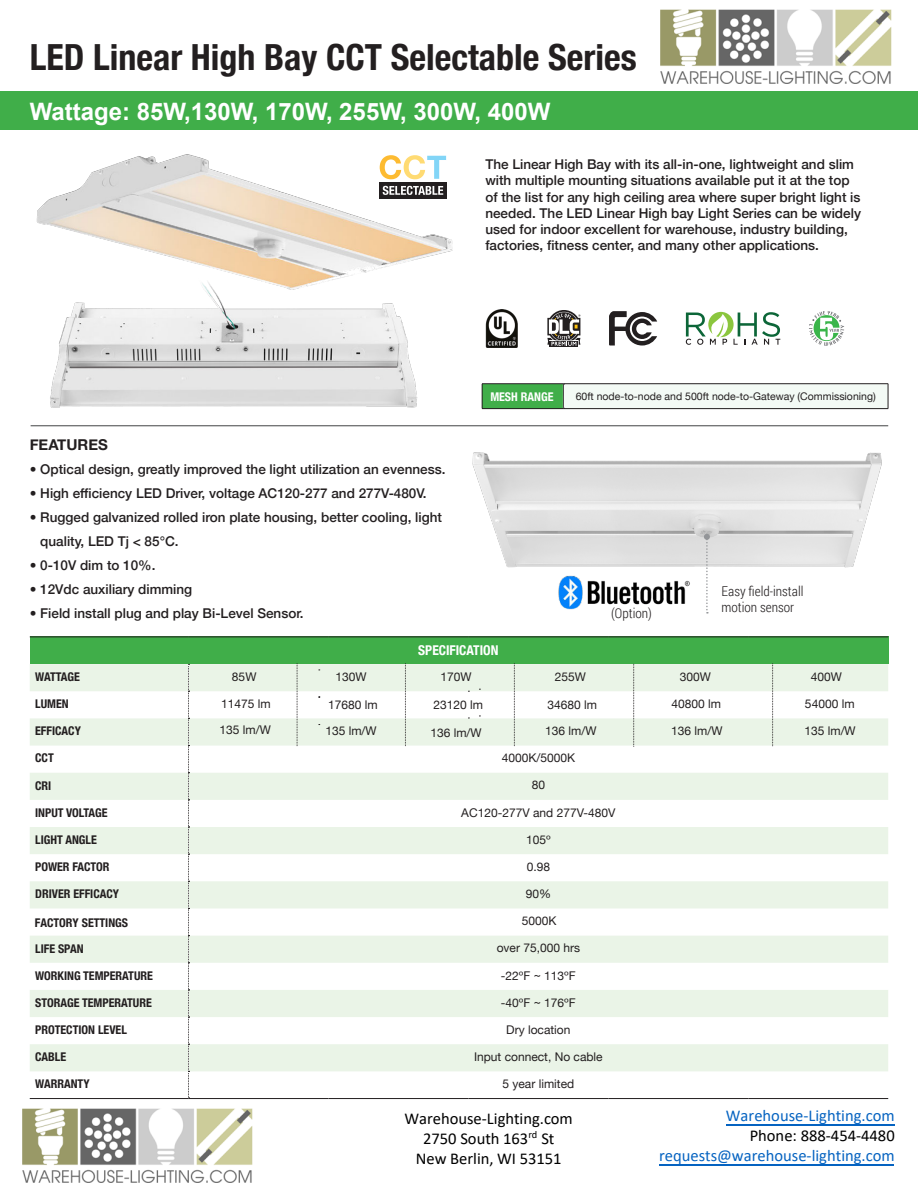
<style>
.page{position:relative;width:918px;height:1188px;background:#fff}
.page>*{position:absolute;margin:0;border:0;box-sizing:border-box;transform-origin:0 0}
.t1{font:700 condensed 36px "Helvetica Neue";color:#231f20}
.t2{font:700 24px "Arial";color:#fff}
.t3{font:16.5px/20.1px "Calibri";color:#000;text-align:center}
.t4{font:16.5px "Calibri";color:#0563c1}
.t5{font:700 15px "Helvetica Neue";color:#231f20}
.t6{font:500 13.5px/16.2px "Helvetica Neue";color:#231f20}
.t7{font:300 13.5px/16.2px "Roboto Condensed";color:#231f20}
.t8{font:700 condensed 13.5px "Helvetica Neue";color:#fff}
.t9{font:12px/26.2px "Helvetica Neue";color:#231f20}
.t10{font:700 condensed 12px "Helvetica Neue";color:#231f20}
.t11{font:700 condensed 12px "Helvetica Neue";color:#fff}
.t12{font:10.5px "Helvetica Neue";color:#231f20}
</style>
<div class="page">
<img style="left:50px;top:293px;width:368px;height:115px">
<img style="left:472px;top:452px;width:410px;height:116px">
<div style="left:0;top:91px;width:918px;height:38px;background:#40ae49"></div>
<svg style="left:686px;top:312px;width:94px;height:33px"></svg>
<svg style="left:809px;top:311px;width:35px;height:35px"></svg>
<div style="left:550px;top:341px;width:28px;height:6px;background:#231f20"></div>
<svg style="left:547px;top:310px;width:33px;height:36px"></svg>
<svg style="left:609px;top:311px;width:48px;height:35px"></svg>
<hr style="left:31px;top:425px;width:857px;height:1px;background:#57585a">
<img style="left:485px;top:309px;width:33px;height:39px">
<div style="left:30px;top:637px;width:858px;height:27px;background:#40ae49"></div>
<svg style="left:30px;top:664px;width:858px;height:407px;fill:#eaf4e7"></svg>
<svg style="left:188px;top:664px;width:2px;height:434px"></svg>
<hr style="left:30px;top:1098px;width:159px;height:1px;background:#231f20">
<hr style="left:189px;top:1098px;width:139px;height:1px;background:#231f20">
<hr style="left:328px;top:1098px;width:140px;height:1px;background:#231f20">
<hr style="left:468px;top:1098px;width:140px;height:1px;background:#231f20">
<hr style="left:608px;top:1098px;width:140px;height:1px;background:#231f20">
<hr style="left:748px;top:1098px;width:140px;height:1px;background:#231f20">
<hr style="left:30px;top:637px;width:159px;height:1px;background:#231f20">
<hr style="left:189px;top:637px;width:139px;height:1px;background:#231f20">
<hr style="left:328px;top:637px;width:140px;height:1px;background:#231f20">
<hr style="left:468px;top:637px;width:140px;height:1px;background:#231f20">
<hr style="left:608px;top:637px;width:140px;height:1px;background:#231f20">
<hr style="left:748px;top:637px;width:140px;height:1px;background:#231f20">
<svg style="left:704px;top:534px;width:6px;height:80px"></svg>
<img style="left:36px;top:154px;width:417px;height:139px">
<div style="left:482px;top:384px;width:81px;height:25px;background:#40ae49"></div>
<div style="left:563px;top:384px;width:325px;height:25px;background:#f3faf5"></div>
<hr style="left:563px;top:383px;width:325px;height:1px;background:#231f20">
<svg style="left:888px;top:384px;width:1px;height:24px"></svg>
<hr style="left:563px;top:408px;width:325px;height:1px;background:#231f20">
<hr style="left:482px;top:383px;width:81px;height:1px;background:#231f20">
<svg style="left:482px;top:384px;width:1px;height:24px"></svg>
<hr style="left:482px;top:408px;width:81px;height:1px;background:#231f20">
<svg style="left:563px;top:384px;width:1px;height:25px"></svg>
<img style="left:558px;top:575px;width:132px;height:35px">
<div style="left:379px;top:182px;width:67px;height:17px;background:#231f20"></div>
<svg style="left:380px;top:155px;width:66px;height:24px"></svg>
<svg style="left:383px;top:186px;width:60px;height:9px"></svg>
<svg style="left:772px;top:664px;width:1px;height:82px"></svg>
<svg style="left:297px;top:664px;width:1px;height:82px"></svg>
<svg style="left:405px;top:664px;width:1px;height:82px"></svg>
<svg style="left:514px;top:664px;width:1px;height:82px"></svg>
<svg style="left:633px;top:664px;width:1px;height:82px"></svg>
<img style="left:661px;top:9px;width:231px;height:74px">
<img style="left:22px;top:1108px;width:231px;height:74px">
<hr style="left:659px;top:1164px;width:235px;height:1px;background:#0563c1">
<hr style="left:726px;top:1124px;width:168px;height:1px;background:#0563c1">
<p class="t1" style="left:30px;top:27px;width:608px">LED Linear High Bay CCT Selectable Series</p>
<p class="t2" style="left:30px;top:100px;width:522px">Wattage: 85W,130W, 170W, 255W, 300W, 400W</p>
<p class="t6" style="left:485px;top:155px;width:377px">The Linear High Bay with its all-in-one, lightweight and slim with multiple mounting situations available put it at the top of the list for any high ceiling area where super bright light is needed. The LED Linear High bay Light Series can be widely used for indoor excellent for warehouse, industry building, factories, fitness center, and many other applications.</p>
<p class="t5" style="left:30px;top:433px;width:80px">FEATURES</p>
<p class="t6" style="left:30px;top:460px;width:417px">• Optical design, greatly improved the light utilization an evenness.</p>
<p class="t6" style="left:30px;top:484px;width:398px">• High efficiency LED Driver, voltage AC120-277 and 277V-480V.</p>
<p class="t6" style="left:40px;top:504px;width:403px;line-height:24px;text-indent:-11px">• Rugged galvanized rolled iron plate housing, better cooling, light quality, LED Tj &lt; 85℃.</p>
<p class="t6" style="left:30px;top:556px;width:127px">• 0-10V dim to 10%.</p>
<p class="t6" style="left:30px;top:580px;width:164px">• 12Vdc auxiliary dimming</p>
<p class="t6" style="left:30px;top:604px;width:275px">• Field install plug and play Bi-Level Sensor.</p>
<p class="t11" style="left:490px;top:387px;width:65px">MESH RANGE</p>
<p class="t12" style="left:576px;top:388px;width:302px">60ft node-to-node and 500ft node-to-Gateway (Commissioning)</p>
<p class="t7" style="left:611px;top:605px;width:42px">(Option)</p>
<p class="t7" style="left:722px;top:582px;width:83px">Easy field-install motion sensor</p>
<p class="t8" style="left:418px;top:639px;width:82px">SPECIFICATION</p>
<p class="t10" style="left:35px;top:667px;width:46px">WATTAGE</p>
<p class="t9" style="left:336px;top:664px;width:33px">130W</p>
<p class="t9" style="left:441px;top:664px;width:33px">170W</p>
<p class="t9" style="left:555px;top:664px;width:33px">255W</p>
<p class="t9" style="left:680px;top:664px;width:33px">300W</p>
<p class="t9" style="left:811px;top:664px;width:33px">400W</p>
<p class="t10" style="left:35px;top:694px;width:35px">LUMEN</p>
<p class="t9" style="left:328px;top:692px;width:51px">17680 lm</p>
<p class="t9" style="left:434px;top:692px;width:51px">23120 lm</p>
<p class="t9" style="left:547px;top:692px;width:51px">34680 lm</p>
<p class="t9" style="left:672px;top:691px;width:51px">40800 lm</p>
<p class="t9" style="left:805px;top:691px;width:51px">54000 lm</p>
<p class="t10" style="left:35px;top:721px;width:47px">EFFICACY</p>
<p class="t9" style="left:325px;top:718px;width:53px">135 lm/W</p>
<p class="t9" style="left:430px;top:720px;width:53px">136 lm/W</p>
<p class="t9" style="left:545px;top:718px;width:53px">136 lm/W</p>
<p class="t9" style="left:671px;top:718px;width:53px">136 lm/W</p>
<p class="t9" style="left:804px;top:718px;width:53px">135 lm/W</p>
<p class="t10" style="left:35px;top:748px;width:20px">CCT</p>
<p class="t9" style="left:502px;top:746px;width:75px">4000K/5000K</p>
<p class="t10" style="left:35px;top:775px;width:18px">CRI</p>
<p class="t9" style="left:532px;top:773px;width:15px">80</p>
<p class="t10" style="left:35px;top:803px;width:74px">INPUT VOLTAGE</p>
<p class="t9" style="left:461px;top:800px;width:156px">AC120-277V and 277V-480V</p>
<p class="t10" style="left:35px;top:830px;width:63px">LIGHT ANGLE</p>
<p class="t9" style="left:526px;top:827px;width:26px">105º</p>
<p class="t10" style="left:35px;top:857px;width:76px">POWER FACTOR</p>
<p class="t9" style="left:527px;top:854px;width:25px">0.98</p>
<p class="t10" style="left:35px;top:884px;width:85px">DRIVER EFFICACY</p>
<p class="t9" style="left:526px;top:881px;width:27px">90%</p>
<p class="t9" style="left:522px;top:909px;width:36px">5000K</p>
<p class="t10" style="left:35px;top:938px;width:50px">LIFE SPAN</p>
<p class="t9" style="left:497px;top:936px;width:85px">over 75,000 hrs</p>
<p class="t10" style="left:35px;top:965px;width:119px">WORKING TEMPERATURE</p>
<p class="t9" style="left:501px;top:963px;width:76px">-22ºF ~ 113ºF</p>
<p class="t10" style="left:35px;top:993px;width:118px">STORAGE TEMPERATURE</p>
<p class="t9" style="left:501px;top:990px;width:76px">-40ºF ~ 176ºF</p>
<p class="t10" style="left:35px;top:1020px;width:93px">PROTECTION LEVEL</p>
<p class="t9" style="left:506px;top:1017px;width:66px">Dry location</p>
<p class="t10" style="left:35px;top:1047px;width:33px">CABLE</p>
<p class="t9" style="left:474px;top:1044px;width:130px">Input connect, No cable</p>
<p class="t10" style="left:35px;top:1074px;width:56px">WARRANTY</p>
<p class="t9" style="left:502px;top:1072px;width:73px">5 year limited</p>
<p class="t9" style="left:232px;top:665px;width:26px">85W</p>
<p class="t9" style="left:220px;top:691px;width:53px">11475 lm<br>135 lm/W</p>
<p class="t10" style="left:35px;top:912px;width:95px">FACTORY SETTINGS</p>
<p class="t3" style="left:405px;top:1110px;width:170px">Warehouse-Lighting.com<br>2750 South 163<sup>rd</sup> St<br>New Berlin, WI 53151</p>
<p class="t4" style="left:726px;top:1109px;width:170px">Warehouse-Lighting.com</p>
<p class="t3" style="left:750px;top:1127px;width:147px">Phone: 888-454-4480</p>
<p class="t4" style="left:659px;top:1145px;width:237px">requests@warehouse-lighting.com</p>
</div>
